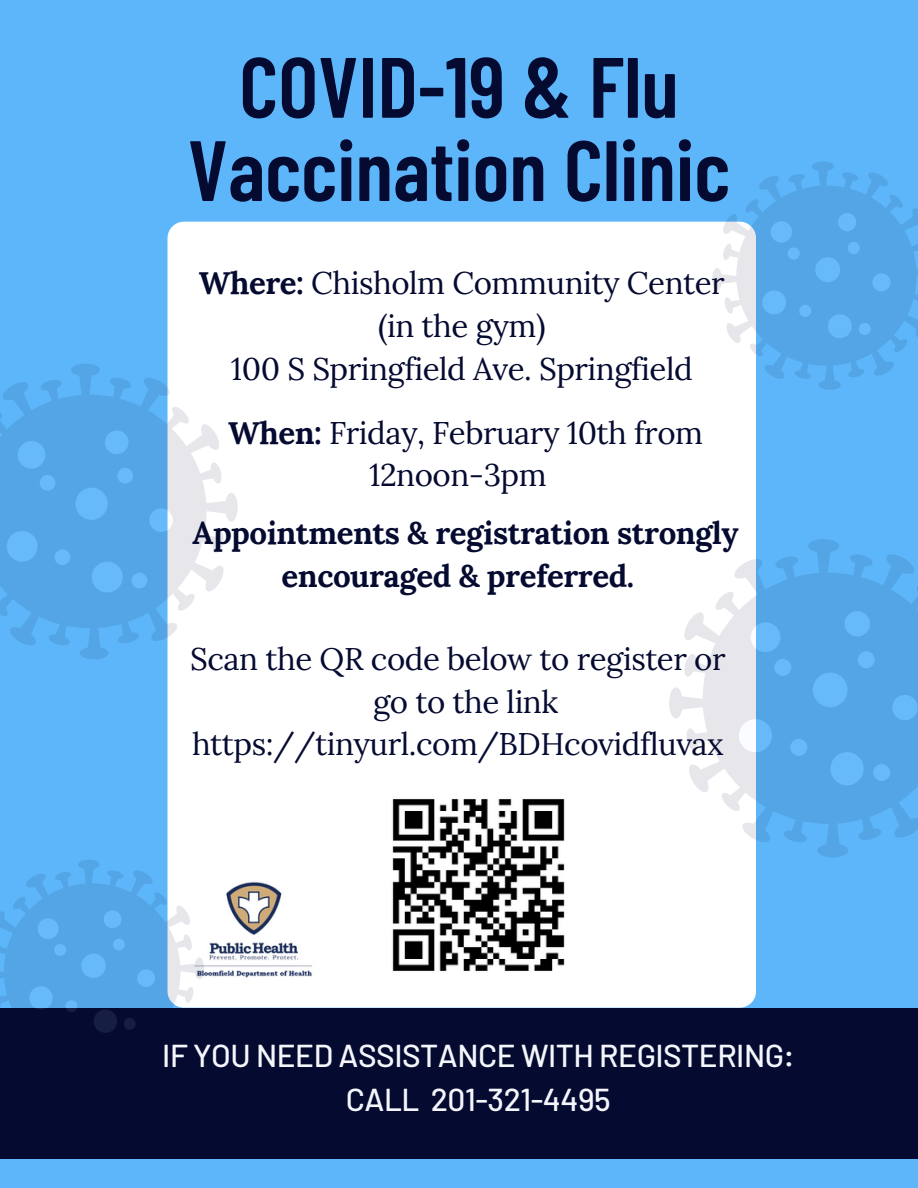
<style>
.page{position:relative;width:918px;height:1188px;background:#5cb6f9}
.page>*{position:absolute;margin:0;border:0;box-sizing:border-box;transform-origin:0 0}
.t1{font:600 85.35px/83.2px "Barlow Condensed";color:#050a30;text-align:center}
.t2{font:500 31.65px/43.8px "Barlow";letter-spacing:-.015em;color:#f4f6fc;text-align:center}
.t3{font:31.2px/42.8px "Lora";letter-spacing:-.015em;color:#050a30;text-align:center}
.t4{font:700 31.2px/42.8px "Lora";letter-spacing:-.015em;color:#050a30;text-align:center}
.s1{font-weight:700}
</style>
<div class="page">
<div style="left:168px;top:222px;width:588px;height:786px;background:#fff;border-radius:16px"></div>
<div style="left:0;top:1008px;width:918px;height:150px;background:#050a30"></div>
<svg style="left:712px;top:162px;width:206px;height:228px"></svg>
<svg style="left:762px;top:213px;width:129px;height:125px"></svg>
<svg style="left:0;top:364px;width:238px;height:295px"></svg>
<svg style="left:7px;top:431px;width:166px;height:161px"></svg>
<img style="left:204px;top:881px;width:109px;height:97px">
<img style="left:392px;top:799px;width:173px;height:172px">
<svg style="left:669px;top:539px;width:249px;height:318px"></svg>
<svg style="left:739px;top:611px;width:179px;height:174px"></svg>
<svg style="left:0;top:860px;width:204px;height:148px"></svg>
<svg style="left:29px;top:910px;width:126px;height:123px"></svg>
<h1 class="t1" style="left:188px;top:42px;width:544px">COVID-19 &amp; Flu<br>Vaccination Clinic</h1>
<p class="t3" style="left:199px;top:261px;width:527px"><span class="s1">Where:</span> Chisholm Community Center (in the gym)<br>100 S Springfield Ave. Springfield</p>
<p class="t3" style="left:228px;top:411px;width:476px"><span class="s1">When:</span> Friday, February 10th from<br>12noon-3pm</p>
<p class="t4" style="left:193px;top:511px;width:548px">Appointments &amp; registration strongly encouraged &amp; preferred.</p>
<p class="t3" style="left:190px;top:637px;width:537px">Scan the QR code below to register or go to the link https://tinyurl.com/BDHcovidfluvax</p>
<p class="t2" style="left:162px;top:1032px;width:634px">IF YOU NEED ASSISTANCE WITH REGISTERING:<br>CALL 201-321-4495</p>
</div>
